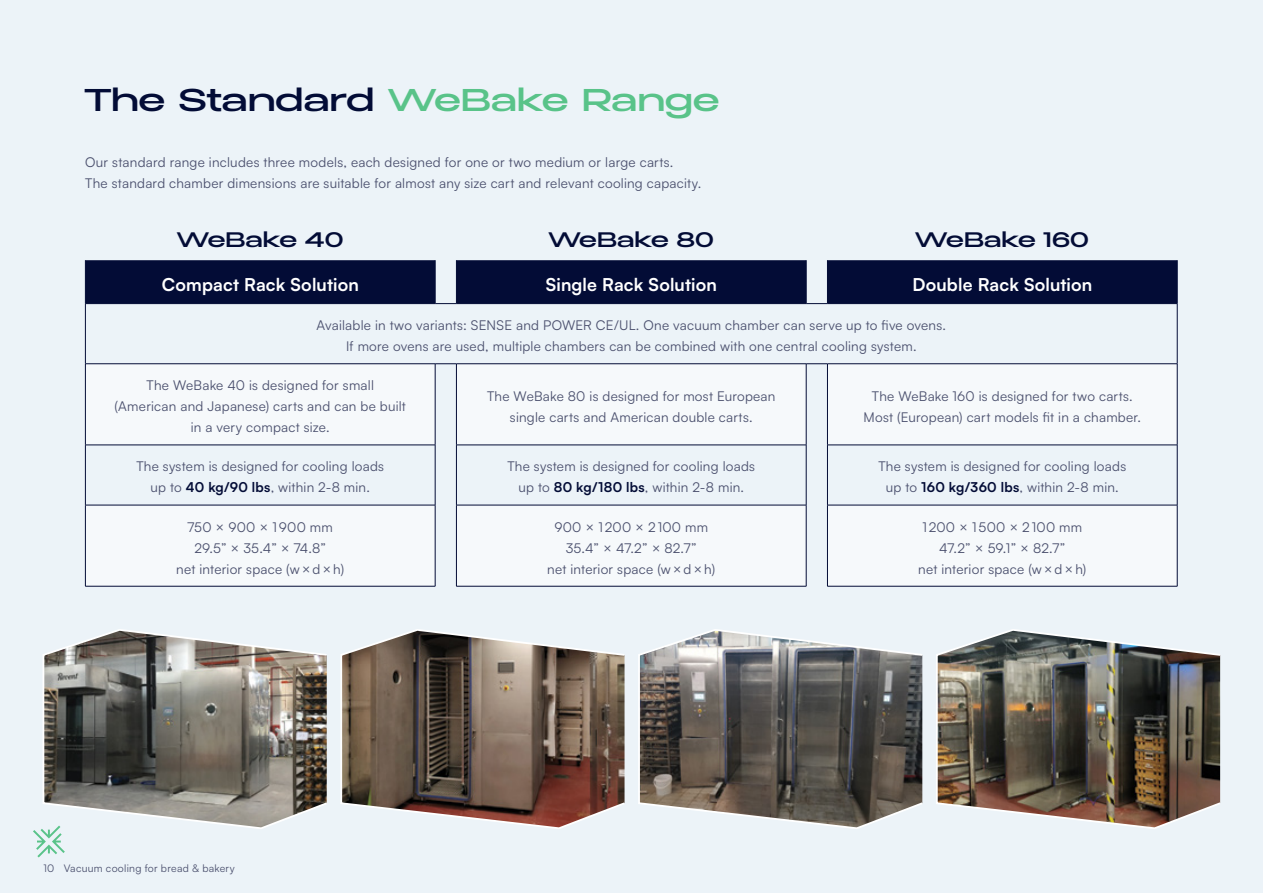
<style>
.page{position:relative;width:1263px;height:893px;background:#ecf3f8}
.page>*{position:absolute;margin:0;border:0;box-sizing:border-box;transform-origin:0 0}
.t1{font:500 36px "Graphite";letter-spacing:.025em;color:#030c36}
.t2{font:500 24px "Graphite";letter-spacing:.02em;color:#030c36}
.t3{font:700 17.7px "Satoshi";letter-spacing:.01em;color:#fff}
.t4{font:13.5px/21px "Satoshi";letter-spacing:.02em;color:#4a4f6d;text-align:center}
.t5{font:10.5px "Satoshi";letter-spacing:.025em;color:#4a4f6d}
.s1{color:#59c389}
.s2{font-weight:700;color:#030c36}
</style>
<div class="page">
<svg style="left:33px;top:829px;width:32px;height:28px"></svg>
<div style="left:86px;top:260px;width:1091px;height:43px;background:#030c36"></div>
<svg style="left:86px;top:364px;width:1091px;height:222px;fill:#f6f9fb"></svg>
<hr style="left:85px;top:260px;width:1px;height:43px;background:#030c36">
<hr style="left:435px;top:260px;width:1px;height:43px;background:#030c36">
<hr style="left:456px;top:260px;width:1px;height:43px;background:#030c36">
<hr style="left:806px;top:260px;width:1px;height:43px;background:#030c36">
<hr style="left:827px;top:260px;width:1px;height:43px;background:#030c36">
<hr style="left:1177px;top:260px;width:1px;height:43px;background:#030c36">
<hr style="left:85px;top:303px;width:350px;height:1px;background:#030c36">
<hr style="left:85px;top:304px;width:1px;height:60px;background:#030c36">
<svg style="left:435px;top:303px;width:21px;height:1px"></svg>
<hr style="left:456px;top:303px;width:350px;height:1px;background:#030c36">
<svg style="left:806px;top:303px;width:21px;height:1px"></svg>
<hr style="left:827px;top:303px;width:350px;height:1px;background:#030c36">
<hr style="left:1177px;top:304px;width:1px;height:60px;background:#030c36">
<hr style="left:85px;top:363px;width:350px;height:1px;background:#030c36">
<hr style="left:85px;top:364px;width:1px;height:81px;background:#030c36">
<svg style="left:435px;top:363px;width:21px;height:1px"></svg>
<hr style="left:435px;top:364px;width:1px;height:81px;background:#030c36">
<hr style="left:456px;top:363px;width:350px;height:1px;background:#030c36">
<hr style="left:456px;top:364px;width:1px;height:81px;background:#030c36">
<svg style="left:806px;top:363px;width:21px;height:1px"></svg>
<hr style="left:806px;top:364px;width:1px;height:81px;background:#030c36">
<hr style="left:827px;top:363px;width:350px;height:1px;background:#030c36">
<hr style="left:827px;top:364px;width:1px;height:81px;background:#030c36">
<hr style="left:1177px;top:364px;width:1px;height:81px;background:#030c36">
<hr style="left:85px;top:445px;width:350px;height:1px;background:#030c36">
<hr style="left:85px;top:445px;width:1px;height:60px;background:#030c36">
<hr style="left:435px;top:445px;width:1px;height:60px;background:#030c36">
<hr style="left:456px;top:445px;width:350px;height:1px;background:#030c36">
<hr style="left:456px;top:445px;width:1px;height:60px;background:#030c36">
<hr style="left:806px;top:445px;width:1px;height:60px;background:#030c36">
<hr style="left:827px;top:445px;width:350px;height:1px;background:#030c36">
<hr style="left:827px;top:445px;width:1px;height:60px;background:#030c36">
<hr style="left:1177px;top:445px;width:1px;height:60px;background:#030c36">
<hr style="left:85px;top:505px;width:350px;height:1px;background:#030c36">
<hr style="left:85px;top:505px;width:1px;height:81px;background:#030c36">
<hr style="left:435px;top:505px;width:1px;height:81px;background:#030c36">
<hr style="left:456px;top:505px;width:350px;height:1px;background:#030c36">
<hr style="left:456px;top:505px;width:1px;height:81px;background:#030c36">
<hr style="left:806px;top:505px;width:1px;height:81px;background:#030c36">
<hr style="left:827px;top:505px;width:350px;height:1px;background:#030c36">
<hr style="left:827px;top:505px;width:1px;height:81px;background:#030c36">
<hr style="left:1177px;top:505px;width:1px;height:81px;background:#030c36">
<hr style="left:85px;top:586px;width:350px;height:1px;background:#030c36">
<hr style="left:456px;top:586px;width:350px;height:1px;background:#030c36">
<hr style="left:827px;top:586px;width:350px;height:1px;background:#030c36">
<svg style="left:42px;top:629px;width:285px;height:201px;background:#87847f"></svg>
<svg style="left:340px;top:629px;width:285px;height:200px;background:#7f6e63"></svg>
<svg style="left:638px;top:629px;width:285px;height:200px;background:#757370"></svg>
<img style="left:936px;top:629px;width:285px;height:200px">
<h1 class="t1" style="left:85px;top:79px;width:635px">The Standard <span class="s1">WeBake Range</span></h1>
<p class="t4" style="left:85px;top:151px;width:618px;text-align:left">Our standard range includes three models, each designed for one or two medium or large carts.<br>The standard chamber dimensions are suitable for almost any size cart and relevant cooling capacity.</p>
<h2 class="t2" style="left:177px;top:226px;width:168px">WeBake 40</h2>
<h2 class="t2" style="left:549px;top:226px;width:167px">WeBake 80</h2>
<h2 class="t2" style="left:916px;top:226px;width:175px">WeBake 160</h2>
<h3 class="t3" style="left:162px;top:272px;width:199px">Compact Rack Solution</h3>
<h3 class="t3" style="left:546px;top:272px;width:173px">Single Rack Solution</h3>
<h3 class="t3" style="left:912px;top:272px;width:181px">Double Rack Solution</h3>
<p class="t4" style="left:317px;top:314px;width:631px">Available in two variants: SENSE and POWER CE/UL. One vacuum chamber can serve up to five ovens.<br>If more ovens are used, multiple chambers can be combined with one central cooling system.</p>
<p class="t4" style="left:115px;top:374px;width:293px">The WeBake 40 is designed for small (American and Japanese) carts and can be built in a very compact size.</p>
<p class="t4" style="left:487px;top:385px;width:290px">The WeBake 80 is designed for most European single carts and American double carts.</p>
<p class="t4" style="left:863px;top:385px;width:279px">The WeBake 160 is designed for two carts.<br>Most (European) cart models fit in a chamber.</p>
<p class="t4" style="left:136px;top:455px;width:249px">The system is designed for cooling loads up to <span class="s2">40 kg/90 lbs</span>, within 2-8 min.</p>
<p class="t4" style="left:507px;top:455px;width:249px">The system is designed for cooling loads up to <span class="s2">80 kg/180 lbs</span>, within 2-8 min.</p>
<p class="t4" style="left:878px;top:455px;width:249px">The system is designed for cooling loads up to <span class="s2">160 kg/360 lbs</span>, within 2-8 min.</p>
<p class="t4" style="left:176px;top:516px;width:169px">750 × 900 × 1900 mm<br>29.5” × 35.4” × 74.8”<br>net interior space (w×d×h)</p>
<p class="t4" style="left:547px;top:516px;width:169px">900 × 1 200 × 2 100 mm<br>35.4” × 47.2” × 82.7”<br>net interior space (w×d×h)</p>
<p class="t4" style="left:918px;top:516px;width:169px">1 200 × 1500 × 2 100 mm<br>47.2” × 59.1” × 82.7”<br>net interior space (w×d×h)</p>
<p class="t5" style="left:43px;top:861px;width:193px">10 Vacuum cooling for bread &amp; bakery</p>
</div>
